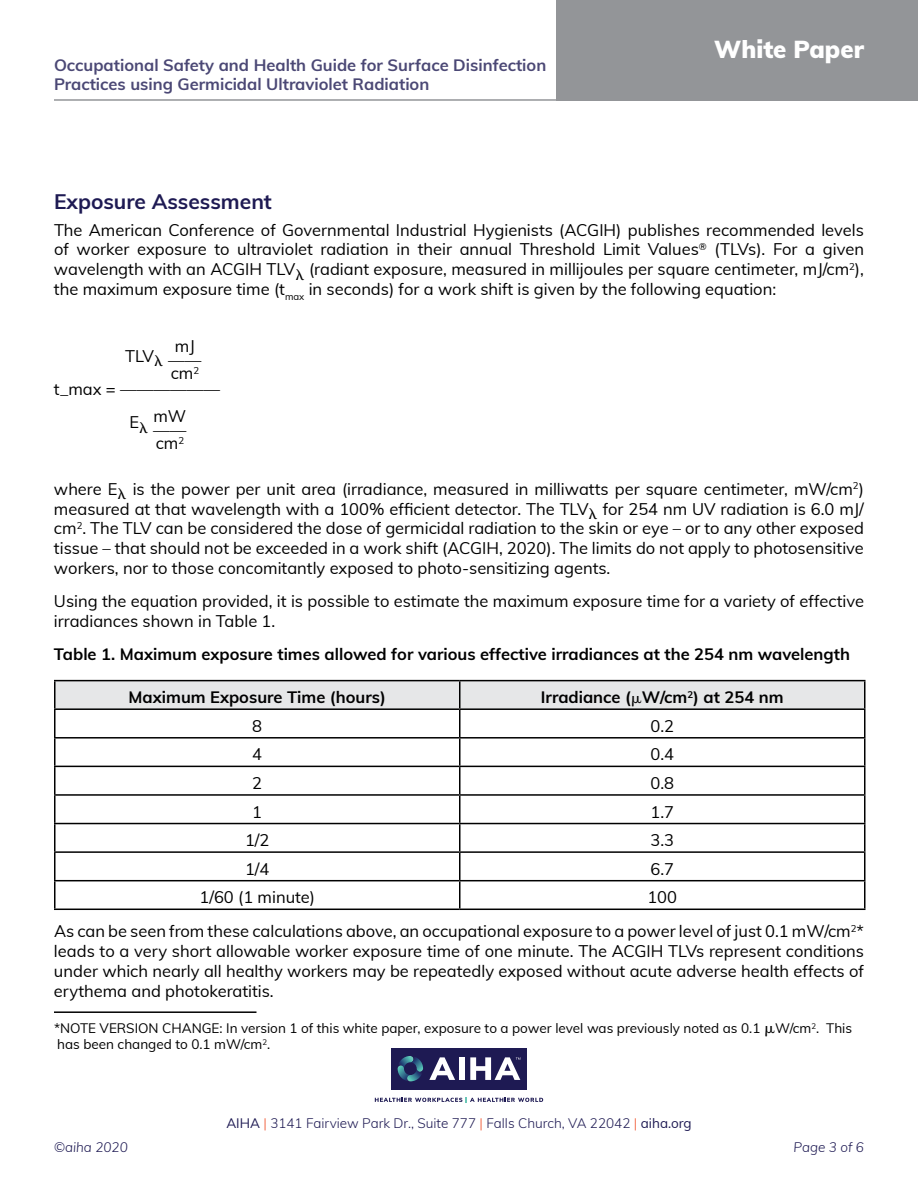
<style>
.page{position:relative;width:918px;height:1188px;background:#fff}
.page>*{position:absolute;margin:0;border:0;box-sizing:border-box;transform-origin:0 0}
.t1{font:900 24px "Muli";color:#fff}
.t2{font:700 21px "Muli";color:#1e1a53}
.t3{font:16.5px/19.8px "Muli";color:#000;text-align:justify}
.t4{font:700 16.5px "Muli";color:#000}
.t5{font:700 16.5px/19.8px "Muli";color:#4b4875}
.t6{font:13.5px/16.2px "Muli";color:#000}
.t7{font:300 13.5px "Muli";color:#1e1a53}
.t8{font:italic 300 13.5px "Muli";color:#1e1a53}
.s1{font-family:"Mathematical Pi One"}
.s2{font-family:"Mathematical Pi One";font-weight:400}
.s3{font-family:"Mathematical Pi One";font-size:16.5px}
.s4{font-weight:400}
.s5{color:#f0512a}
</style>
<div class="page">
<hr style="left:54px;top:99px;width:537px;height:2px;background:#939598">
<div style="left:556px;top:0;width:362px;height:101px;background:#939598"></div>
<div style="left:391px;top:1048px;width:136px;height:42px;background:#1e1a53"></div>
<svg style="left:398px;top:1056px;width:25px;height:25px"></svg>
<svg style="left:375px;top:1097px;width:168px;height:5px"></svg>
<svg style="left:429px;top:1057px;width:26px;height:23px"></svg>
<div style="left:459px;top:1057px;width:6px;height:23px;background:#fff"></div>
<svg style="left:470px;top:1057px;width:50px;height:23px"></svg>
<hr style="left:54px;top:680px;width:406px;height:1px;background:#000">
<hr style="left:54px;top:681px;width:2px;height:27px;background:#000">
<hr style="left:460px;top:680px;width:406px;height:1px;background:#000">
<hr style="left:864px;top:681px;width:2px;height:27px;background:#000">
<hr style="left:54px;top:708px;width:406px;height:2px;background:#000">
<hr style="left:54px;top:710px;width:2px;height:27px;background:#000">
<hr style="left:460px;top:708px;width:406px;height:2px;background:#000">
<hr style="left:864px;top:710px;width:2px;height:27px;background:#000">
<hr style="left:54px;top:737px;width:406px;height:2px;background:#000">
<hr style="left:54px;top:739px;width:2px;height:27px;background:#000">
<hr style="left:460px;top:737px;width:406px;height:2px;background:#000">
<hr style="left:864px;top:739px;width:2px;height:27px;background:#000">
<hr style="left:54px;top:766px;width:406px;height:1px;background:#000">
<hr style="left:54px;top:767px;width:2px;height:27px;background:#000">
<hr style="left:460px;top:766px;width:406px;height:1px;background:#000">
<hr style="left:864px;top:767px;width:2px;height:27px;background:#000">
<hr style="left:54px;top:794px;width:406px;height:2px;background:#000">
<hr style="left:54px;top:796px;width:2px;height:27px;background:#000">
<hr style="left:460px;top:794px;width:406px;height:2px;background:#000">
<hr style="left:864px;top:796px;width:2px;height:27px;background:#000">
<hr style="left:54px;top:823px;width:406px;height:1px;background:#000">
<hr style="left:54px;top:824px;width:2px;height:27px;background:#000">
<hr style="left:460px;top:823px;width:406px;height:1px;background:#000">
<hr style="left:864px;top:824px;width:2px;height:27px;background:#000">
<hr style="left:54px;top:851px;width:406px;height:2px;background:#000">
<hr style="left:54px;top:853px;width:2px;height:27px;background:#000">
<hr style="left:460px;top:851px;width:406px;height:2px;background:#000">
<hr style="left:864px;top:853px;width:2px;height:27px;background:#000">
<hr style="left:54px;top:880px;width:406px;height:1px;background:#000">
<hr style="left:54px;top:881px;width:2px;height:28px;background:#000">
<hr style="left:460px;top:880px;width:406px;height:1px;background:#000">
<svg style="left:55px;top:681px;width:810px;height:228px"></svg>
<hr style="left:864px;top:881px;width:2px;height:28px;background:#000">
<hr style="left:54px;top:909px;width:406px;height:1px;background:#000">
<hr style="left:460px;top:909px;width:406px;height:1px;background:#000">
<hr style="left:54px;top:1011px;width:202px;height:2px;background:#000">
<p class="t5" style="left:54px;top:54px;width:494px">Occupational Safety and Health Guide for Surface Disinfection<br>Practices using Germicidal Ultraviolet Radiation</p>
<h1 class="t1" style="left:714px;top:31px;width:151px">White Paper</h1>
<p class="t2" style="left:54px;top:186px;width:219px">Exposure Assessment</p>
<p class="t3" style="left:54px;top:219px;width:812px">The American Conference of Governmental Industrial Hygienists (ACGIH) publishes recommended levels of worker exposure to ultraviolet radiation in their annual Threshold Limit Values<sup>®</sup> (TLVs). For a given wavelength with an ACGIH TLV<span class="s1">l</span> (radiant exposure, measured in millijoules per square centimeter, mJ/cm<sup>2</sup>), the maximum exposure time (t<sub>max</sub> in seconds) for a work shift is given by the following equation:</p>
<p class="t3" style="left:168px;top:339px;width:35px;line-height:13.5px;text-align:center">mJ —— cm<sup>2</sup></p>
<p class="t3" style="left:153px;top:409px;width:35px;line-height:13.5px">mW —— cm<sup>2</sup></p>
<p class="t3" style="left:125px;top:345px;width:40px">TLV<span class="s1">l</span></p>
<p class="t3" style="left:54px;top:378px;width:168px">t_max = ——————</p>
<p class="t3" style="left:130px;top:412px;width:20px">E<span class="s1">l</span></p>
<p class="t3" style="left:54px;top:478px;width:812px">where E<span class="s1">l</span> is the power per unit area (irradiance, measured in milliwatts per square centimeter, mW/cm<sup>2</sup>) measured at that wavelength with a 100% efficient detector. The TLV<span class="s1">l</span> for 254 nm UV radiation is 6.0 mJ/ cm<sup>2</sup>. The TLV can be considered the dose of germicidal radiation to the skin or eye – or to any other exposed tissue – that should not be exceeded in a work shift (ACGIH, 2020). The limits do not apply to photosensitive workers, nor to those concomitantly exposed to photo-sensitizing agents.</p>
<p class="t3" style="left:54px;top:591px;width:812px">Using the equation provided, it is possible to estimate the maximum exposure time for a variety of effective irradiances shown in Table 1.</p>
<p class="t4" style="left:54px;top:642px;width:798px">Table 1. Maximum exposure times allowed for various effective irradiances at the 254 nm wavelength</p>
<p class="t4" style="left:129px;top:685px;width:259px">Maximum Exposure Time (hours)</p>
<p class="t4" style="left:541px;top:685px;width:244px">Irradiance (<span class="s2">m</span>W/cm<sup>2</sup>) at 254 nm</p>
<p class="t3" style="left:252px;top:715px;width:11px">8</p>
<p class="t3" style="left:650px;top:715px;width:25px">0.2</p>
<p class="t3" style="left:252px;top:744px;width:11px">4</p>
<p class="t3" style="left:650px;top:744px;width:25px">0.4</p>
<p class="t3" style="left:252px;top:772px;width:11px">2</p>
<p class="t3" style="left:650px;top:772px;width:25px">0.8</p>
<p class="t3" style="left:252px;top:801px;width:11px">1</p>
<p class="t3" style="left:650px;top:801px;width:25px">1.7</p>
<p class="t3" style="left:245px;top:829px;width:26px">1/2</p>
<p class="t3" style="left:650px;top:829px;width:25px">3.3</p>
<p class="t3" style="left:245px;top:858px;width:26px">1/4</p>
<p class="t3" style="left:650px;top:858px;width:25px">6.7</p>
<p class="t3" style="left:199px;top:887px;width:117px">1/60 (1 minute)</p>
<p class="t3" style="left:54px;top:880px;width:811px;line-height:34px;text-indent:593px">100<br>As can be seen from these calculations above, an occupational exposure to a power level of just 0.1 mW/cm<sup>2</sup>*</p>
<p class="t3" style="left:54px;top:941px;width:812px">leads to a very short allowable worker exposure time of one minute. The ACGIH TLVs represent conditions under which nearly all healthy workers may be repeatedly exposed without acute adverse health effects of erythema and photokeratitis.</p>
<p class="t6" style="left:54px;top:1020px;width:800px">*NOTE VERSION CHANGE: In version 1 of this white paper, exposure to a power level was previously noted as 0.1 <span class="s3">m</span>W/cm<sup>2</sup>. This has been changed to 0.1 mW/cm<sup>2</sup>.</p>
<p class="t7" style="left:226px;top:1113px;width:467px"><span class="s4">AIHA</span> <span class="s5">|</span> 3141 Fairview Park Dr., Suite 777 <span class="s5">|</span> Falls Church, VA 22042 <span class="s5">|</span> <span class="s4">aiha.org</span></p>
<p class="t8" style="left:54px;top:1138px;width:75px">©aiha 2020</p>
<p class="t8" style="left:794px;top:1138px;width:72px">Page 3 of 6</p>
</div>
